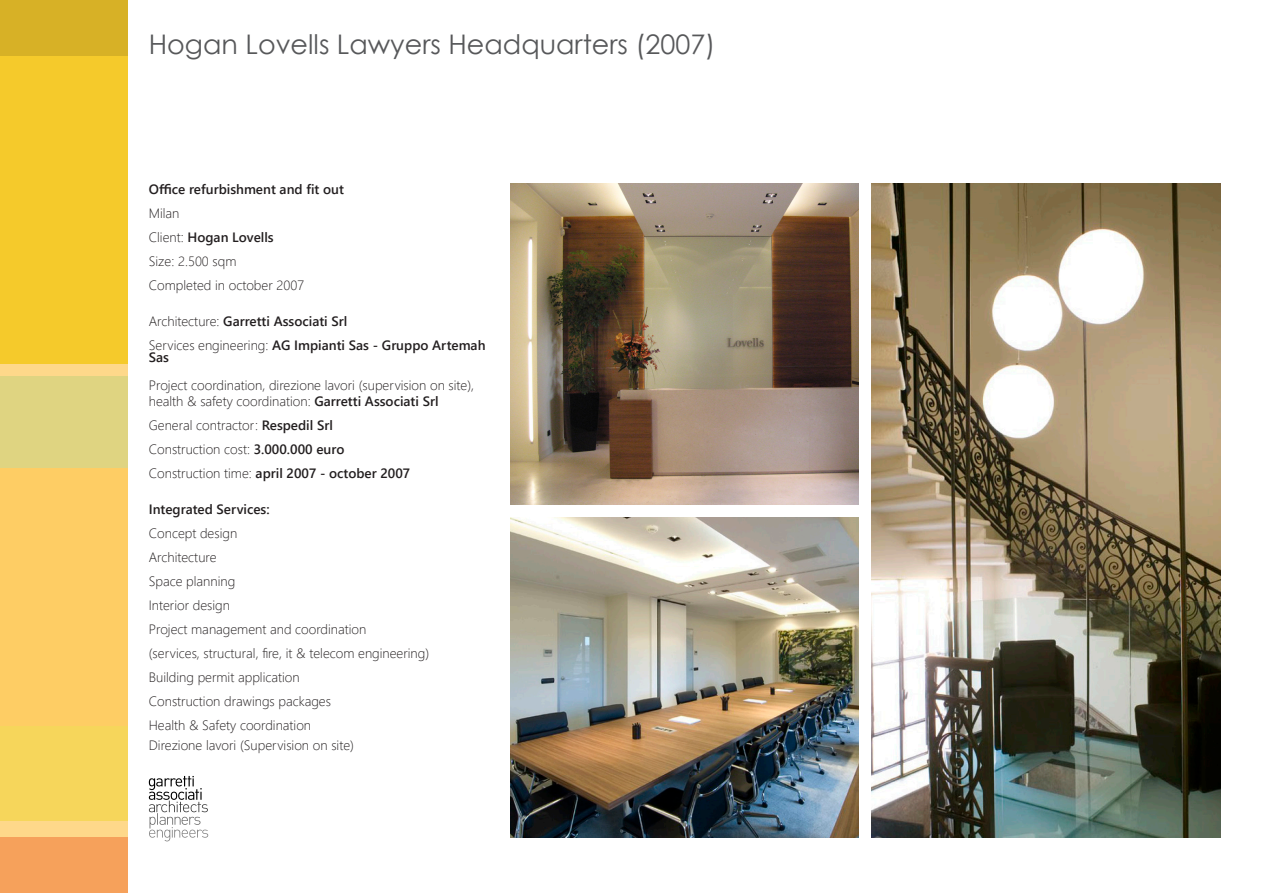
<style>
.page{position:relative;width:1263px;height:893px;background:#fff}
.page>*{position:absolute;margin:0;border:0;box-sizing:border-box;transform-origin:0 0}
.t1{font:27px "Century Gothic";color:#57585a}
.t2{font:300 13.5px/16.2px "Segoe UI";color:#231f20}
.t3{font:600 13.5px/12px "Segoe UI";color:#231f20}
.s1{font-weight:300}
.s2{font-weight:600}
</style>
<div class="page">
<div style="left:0;top:55px;width:128px;height:309px;background:#f5ca2b"></div>
<div style="left:0;top:364px;width:128px;height:12px;background:#fed88a"></div>
<div style="left:0;top:376px;width:128px;height:92px;background:#dfd481"></div>
<div style="left:0;top:468px;width:128px;height:258px;background:#fecd64"></div>
<div style="left:0;top:821px;width:128px;height:17px;background:#fed88a"></div>
<div style="left:0;top:838px;width:128px;height:55px;background:#f6a15b"></div>
<div style="left:0;top:726px;width:128px;height:95px;background:#f6d65b"></div>
<div style="left:0;top:0;width:128px;height:55px;background:#d7b126"></div>
<svg style="left:149px;top:776px;width:59px;height:65px"></svg>
<img style="left:510px;top:184px;width:349px;height:320px">
<img style="left:510px;top:517px;width:349px;height:321px">
<img style="left:871px;top:184px;width:349px;height:654px">
<p class="t1" style="left:149px;top:26px;width:568px">Hogan Lovells Lawyers Headquarters (2007)</p>
<p class="t3" style="left:149px;top:182px;width:197px">Office refurbishment and fit out</p>
<p class="t2" style="left:149px;top:204px;width:32px">Milan</p>
<p class="t3" style="left:149px;top:230px;width:126px"><span class="s1">Client:</span> Hogan Lovells</p>
<p class="t2" style="left:149px;top:252px;width:89px">Size: 2.500 sqm</p>
<p class="t2" style="left:149px;top:276px;width:157px">Completed in october 2007</p>
<p class="t3" style="left:149px;top:314px;width:200px"><span class="s1">Architecture:</span> Garretti Associati Srl</p>
<p class="t3" style="left:149px;top:338px;width:338px"><span class="s1">Services engineering:</span> AG Impianti Sas - Gruppo Artemah<br>Sas</p>
<p class="t2" style="left:149px;top:376px;width:327px">Project coordination, direzione lavori (supervision on site), health &amp; safety coordination: <span class="s2">Garretti Associati Srl</span></p>
<p class="t2" style="left:149px;top:416px;width:186px">General contractor: <span class="s2">Respedil Srl</span></p>
<p class="t2" style="left:149px;top:440px;width:197px">Construction cost: <span class="s2">3.000.000 euro</span></p>
<p class="t3" style="left:149px;top:466px;width:263px"><span class="s1">Construction time:</span> april 2007 - october 2007</p>
<p class="t3" style="left:149px;top:502px;width:122px">Integrated Services:</p>
<p class="t2" style="left:149px;top:524px;width:90px">Concept design</p>
<p class="t2" style="left:149px;top:548px;width:69px">Architecture</p>
<p class="t2" style="left:149px;top:572px;width:88px">Space planning</p>
<p class="t2" style="left:149px;top:596px;width:83px">Interior design</p>
<p class="t2" style="left:149px;top:620px;width:219px">Project management and coordination</p>
<p class="t2" style="left:149px;top:644px;width:282px">(services, structural, fire, it &amp; telecom engineering)</p>
<p class="t2" style="left:149px;top:668px;width:152px">Building permit application</p>
<p class="t2" style="left:149px;top:692px;width:184px">Construction drawings packages</p>
<p class="t2" style="left:149px;top:716px;width:164px">Health &amp; Safety coordination</p>
<p class="t2" style="left:149px;top:735px;width:207px">Direzione lavori (Supervision on site)</p>
</div>
